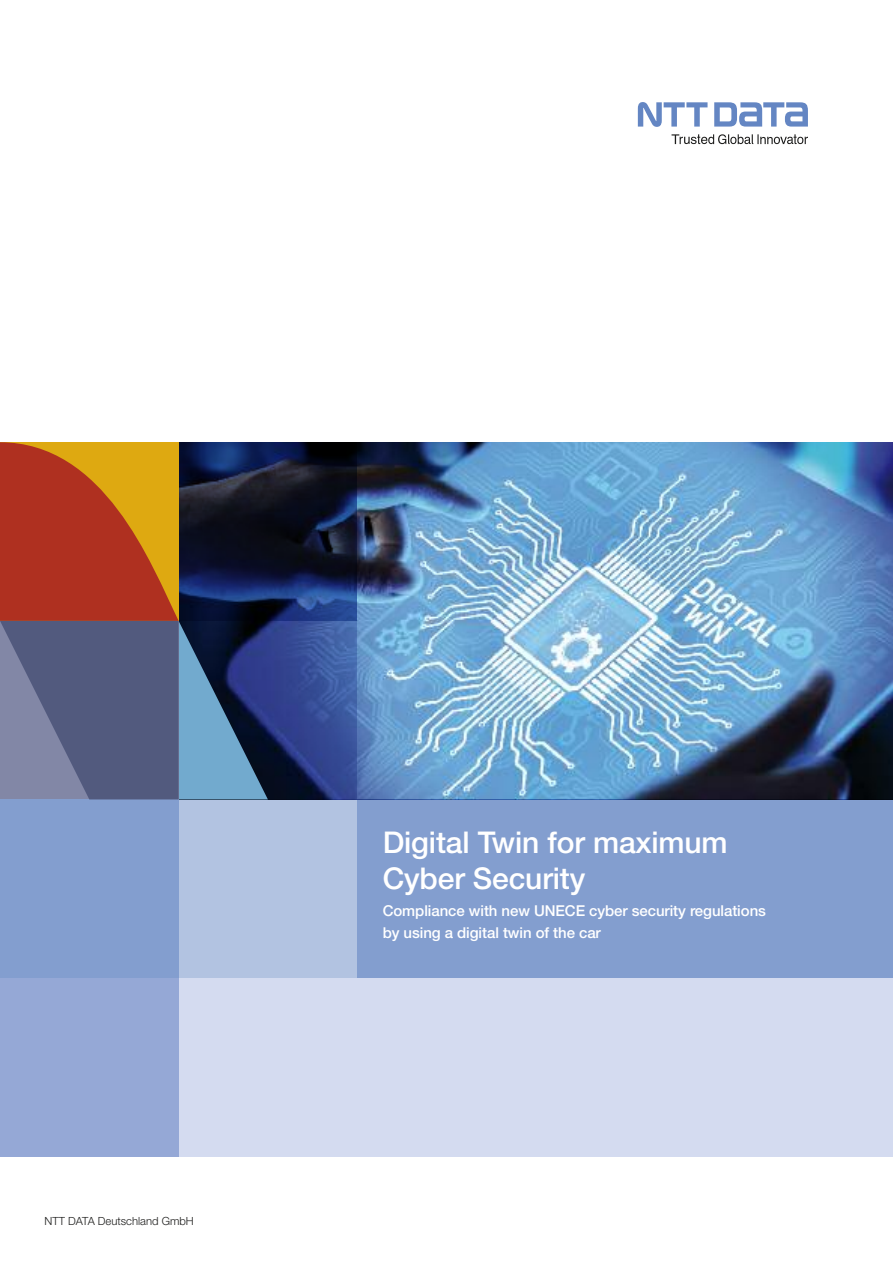
<style>
.page{position:relative;width:893px;height:1263px;background:#fff}
.page>*{position:absolute;margin:0;border:0;box-sizing:border-box;transform-origin:0 0}
.t1{font:500 30px/36px "Helvetica Neue LT Std";letter-spacing:-.005em;color:#fff}
.t2{font:500 15px/21.3px "Helvetica Neue LT Std";letter-spacing:-.005em;color:#fff}
.t3{font:300 11.25px "Helvetica Neue LT Std";color:#1d1d1c}
</style>
<div class="page">
<img style="left:357px;top:442px;width:536px;height:357px">
<div style="left:357px;top:799px;width:536px;height:179px;background:#839ecf"></div>
<svg style="left:268px;top:442px;width:89px;height:179px;background:#121c3a"></svg>
<svg style="left:268px;top:621px;width:89px;height:178px;background:#304588"></svg>
<div style="left:179px;top:799px;width:178px;height:179px;background:#b2c3e1"></div>
<div style="left:179px;top:978px;width:714px;height:179px;background:#d4dbf0"></div>
<svg style="left:714px;top:102px;width:94px;height:25px"></svg>
<svg style="left:638px;top:102px;width:69px;height:25px"></svg>
<svg style="left:671px;top:134px;width:137px;height:10px"></svg>
<div style="left:0;top:799px;width:179px;height:179px;background:#839ecf"></div>
<div style="left:0;top:978px;width:179px;height:179px;background:#95a8d6"></div>
<svg style="left:0;top:442px;width:268px;height:357px;background:#6c5256"></svg>
<p class="t3" style="left:45px;top:1217px;width:151px">NTT DATA Deutschland GmbH</p>
<h1 class="t1" style="left:383px;top:827px;width:346px">Digital Twin for maximum<br>Cyber Security</h1>
<p class="t2" style="left:383px;top:902px;width:385px">Compliance with new UNECE cyber security regulations by using a digital twin of the car</p>
</div>
